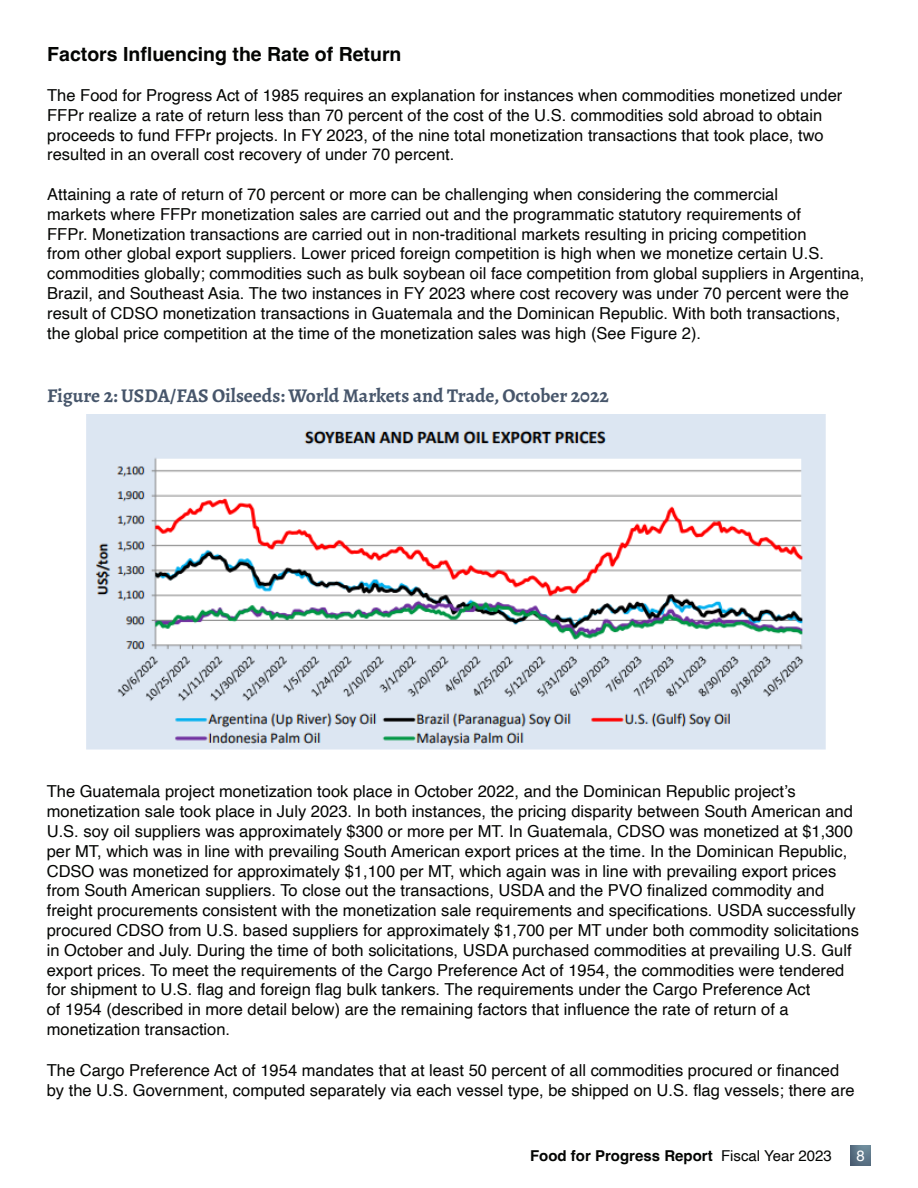
<style>
.page{position:relative;width:918px;height:1188px;background:#fff}
.page>*{position:absolute;margin:0;border:0;box-sizing:border-box;transform-origin:0 0}
.t1{font:700 19.5px "Alegreya";color:#47566b}
.t2{font:700 19.5px "Helvetica";color:#040503}
.t3{font:16.5px/19.8px "Helvetica";color:#040503}
.t4{font:700 15px "Helvetica";color:#040503}
.t5{font:15px "Helvetica";color:#fff}
.s1{font-weight:400}
</style>
<div class="page">
<svg style="left:850px;top:1146px;width:21px;height:20px"></svg>
<img style="left:86px;top:415px;width:740px;height:335px">
<p class="t2" style="left:47px;top:43px;width:356px">Factors Influencing the Rate of Return</p>
<p class="t3" style="left:47px;top:86px;width:797px">The Food for Progress Act of 1985 requires an explanation for instances when commodities monetized under FFPr realize a rate of return less than 70 percent of the cost of the U.S. commodities sold abroad to obtain proceeds to fund FFPr projects. In FY 2023, of the nine total monetization transactions that took place, two resulted in an overall cost recovery of under 70 percent.</p>
<p class="t3" style="left:47px;top:185px;width:819px">Attaining a rate of return of 70 percent or more can be challenging when considering the commercial<br>markets where FFPr monetization sales are carried out and the programmatic statutory requirements of<br>FFPr. Monetization transactions are carried out in non-traditional markets resulting in pricing competition<br>from other global export suppliers. Lower priced foreign competition is high when we monetize certain U.S. commodities globally; commodities such as bulk soybean oil face competition from global suppliers in Argentina, Brazil, and Southeast Asia. The two instances in FY 2023 where cost recovery was under 70 percent were the result of CDSO monetization transactions in Guatemala and the Dominican Republic. With both transactions, the global price competition at the time of the monetization sales was high (See Figure 2).</p>
<p class="t1" style="left:47px;top:382px;width:563px">Figure 2: USDA/FAS Oilseeds: World Markets and Trade, October 2022</p>
<p class="t3" style="left:47px;top:782px;width:814px">The Guatemala project monetization took place in October 2022, and the Dominican Republic project’s monetization sale took place in July 2023. In both instances, the pricing disparity between South American and U.S. soy oil suppliers was approximately $300 or more per MT. In Guatemala, CDSO was monetized at $1,300 per MT, which was in line with prevailing South American export prices at the time. In the Dominican Republic, CDSO was monetized for approximately $1,100 per MT, which again was in line with prevailing export prices from South American suppliers. To close out the transactions, USDA and the PVO finalized commodity and freight procurements consistent with the monetization sale requirements and specifications. USDA successfully procured CDSO from U.S. based suppliers for approximately $1,700 per MT under both commodity solicitations in October and July. During the time of both solicitations, USDA purchased commodities at prevailing U.S. Gulf export prices. To meet the requirements of the Cargo Preference Act of 1954, the commodities were tendered for shipment to U.S. flag and foreign flag bulk tankers. The requirements under the Cargo Preference Act<br>of 1954 (described in more detail below) are the remaining factors that influence the rate of return of a monetization transaction.</p>
<p class="t3" style="left:47px;top:1061px;width:809px">The Cargo Preference Act of 1954 mandates that at least 50 percent of all commodities procured or financed by the U.S. Government, computed separately via each vessel type, be shipped on U.S. flag vessels; there are</p>
<p class="t4" style="left:530px;top:1146px;width:303px">Food for Progress Report <span class="s1">Fiscal Year 2023</span></p>
<p class="t5" style="left:856px;top:1144px;width:10px">8</p>
</div>
